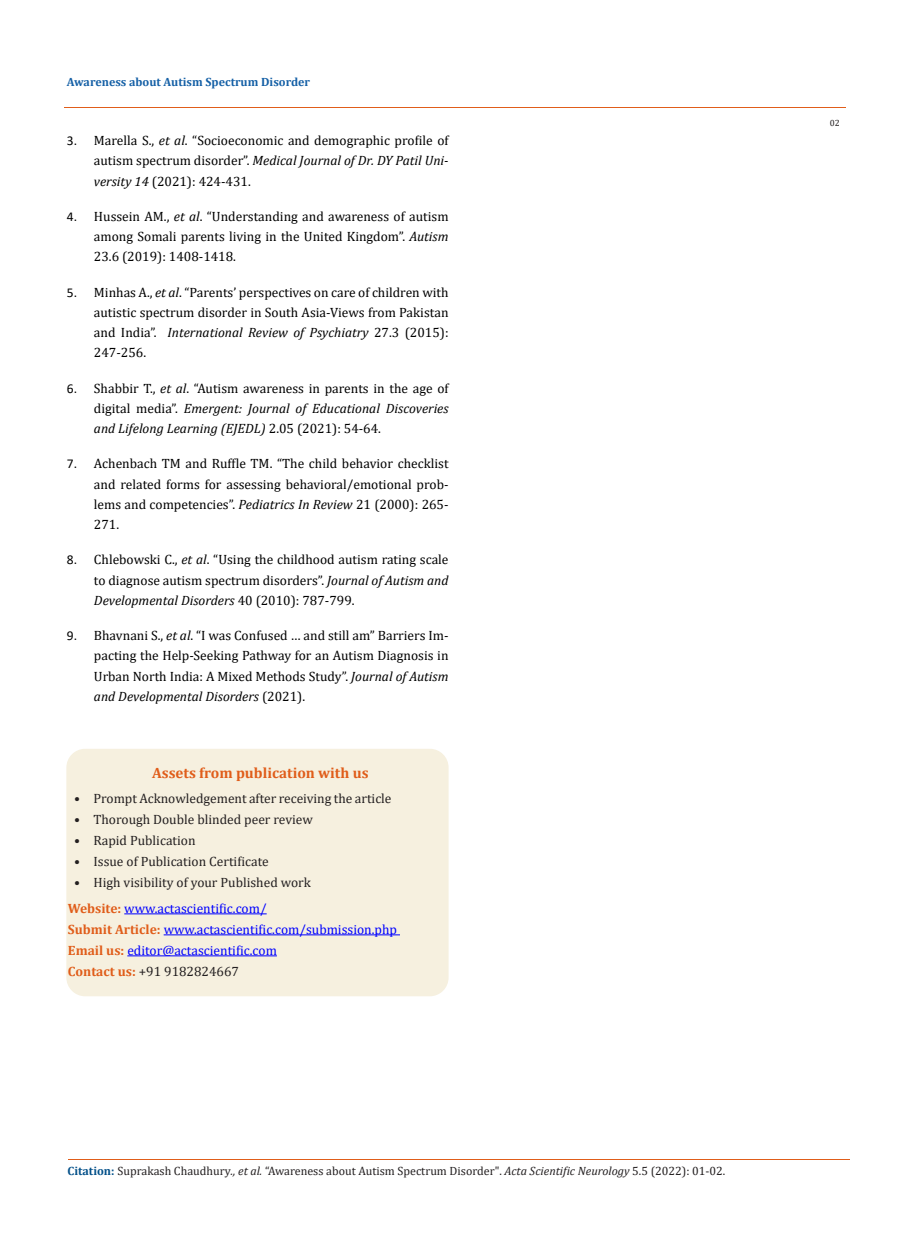
<style>
.page{position:relative;width:917px;height:1260px;background:#fff}
.page>*{position:absolute;margin:0;border:0;box-sizing:border-box;transform-origin:0 0}
.t1{font:700 15px "Cambria";color:#e05d1a}
.t2{font:13.5px/20.2px "Cambria";color:#000;text-align:justify}
.t3{font:13.5px "Cambria";color:#231f20}
.t4{font:13.5px "Cambria";color:#00f}
.t5{font:12px "Cambria";color:#231f20}
.t6{font:700 12px "Cambria";color:#1560a6}
.t7{font:9px "Cambria";color:#231f20}
.s1{font-family:"Calibri"}
.s2{font-style:italic}
.s3{font-weight:700;color:#e05d1a}
.s4{font-weight:700;color:#035089}
</style>
<div class="page">
<hr style="left:64px;top:108px;width:781px;height:1px;background:#e05d1a">
<hr style="left:68px;top:1160px;width:781px;height:1px;background:#e05d1a">
<div style="left:67px;top:750px;width:381px;height:246px;background:#f6f0df;border-radius:18px"></div>
<div style="left:66px;top:749px;width:382px;height:247px;border:2px solid #f6f0df;border-radius:18px"></div>
<hr style="left:124px;top:913px;width:143px;height:1px;background:#00f">
<hr style="left:164px;top:934px;width:236px;height:1px;background:#00f">
<hr style="left:127px;top:955px;width:150px;height:1px;background:#00f">
<p class="t6" style="left:67px;top:73px;width:245px">Awareness about Autism Spectrum Disorder</p>
<p class="t2" style="left:94px;top:130px;width:356px;text-indent:-27px"><span class="s1">3.</span> Marella S., <span class="s2">et al</span>. “Socioeconomic and demographic profile of autism spectrum disorder”. <span class="s2">Medical Journal of Dr. DY Patil Uni&shy;versity 14</span> (2021): 424-431.</p>
<p class="t2" style="left:94px;top:206px;width:356px;text-indent:-27px"><span class="s1">4.</span> Hussein AM., <span class="s2">et al</span>. “Understanding and awareness of autism among Somali parents living in the United Kingdom”. <span class="s2">Autism </span>23.6 (2019): 1408-1418.</p>
<p class="t2" style="left:94px;top:282px;width:356px;text-indent:-27px"><span class="s1">5.</span> Minhas A., <span class="s2">et al</span>. “Parents’ perspectives on care of children with autistic spectrum disorder in South Asia-Views from Pakistan and India”. <span class="s2">International Review of Psychiatry</span> 27.3 (2015):<br>247-256.</p>
<p class="t2" style="left:94px;top:378px;width:356px;text-indent:-27px"><span class="s1">6.</span> Shabbir T., <span class="s2">et al</span>. “Autism awareness in parents in the age of digital media”. <span class="s2">Emergent: Journal of Educational Discoveries and Lifelong Learning (EJEDL)</span> 2.05 (2021): 54-64.</p>
<p class="t2" style="left:94px;top:454px;width:356px;text-indent:-27px"><span class="s1">7.</span> Achenbach TM and Ruffle TM. “The child behavior checklist and related forms for assessing behavioral/emotional prob&shy;lems and competencies”. <span class="s2">Pediatrics In Review</span> 21 (2000): 265- 271.</p>
<p class="t2" style="left:94px;top:550px;width:356px;text-indent:-27px"><span class="s1">8.</span> Chlebowski C., <span class="s2">et al</span>. “Using the childhood autism rating scale to diagnose autism spectrum disorders”. <span class="s2">Journal of Autism and Developmental Disorders</span> 40 (2010): 787-799.</p>
<p class="t2" style="left:94px;top:625px;width:356px;text-indent:-27px"><span class="s1">9.</span> Bhavnani S., <span class="s2">et al</span>. “I was Confused … and still am” Barriers Im&shy;pacting the Help-Seeking Pathway for an Autism Diagnosis in Urban North India: A Mixed Methods Study”. <span class="s2">Journal of Autism and Developmental Disorders</span> (2021).</p>
<p class="t1" style="left:152px;top:762px;width:218px">Assets from publication with us</p>
<p class="t3" style="left:74px;top:791px;width:319px">• Prompt Acknowledgement after receiving the article</p>
<p class="t3" style="left:74px;top:812px;width:240px">• Thorough Double blinded peer review</p>
<p class="t3" style="left:74px;top:833px;width:123px">• Rapid Publication</p>
<p class="t3" style="left:74px;top:854px;width:196px">• Issue of Publication Certificate</p>
<p class="t3" style="left:74px;top:875px;width:238px">• High visibility of your Published work</p>
<p class="t4" style="left:68px;top:900px;width:200px"><span class="s3">Website:</span> www.actascientific.com/</p>
<p class="t4" style="left:68px;top:921px;width:330px"><span class="s3">Submit Article:</span> www.actascientific.com/submission.php</p>
<p class="t4" style="left:68px;top:942px;width:210px"><span class="s3">Email us:</span> editor@actascientific.com</p>
<p class="t3" style="left:68px;top:963px;width:173px"><span class="s3">Contact us:</span> +91 9182824667</p>
<p class="t5" style="left:68px;top:1164px;width:659px"><span class="s4">Citation:</span> Suprakash Chaudhury<span class="s2">., et al.</span> “Awareness about Autism Spectrum Disorder". <span class="s2">Acta Scientific Neurology</span> 5.5 (2022): 01-02.</p>
<p class="t7" style="left:829px;top:118px;width:11px">02</p>
</div>
